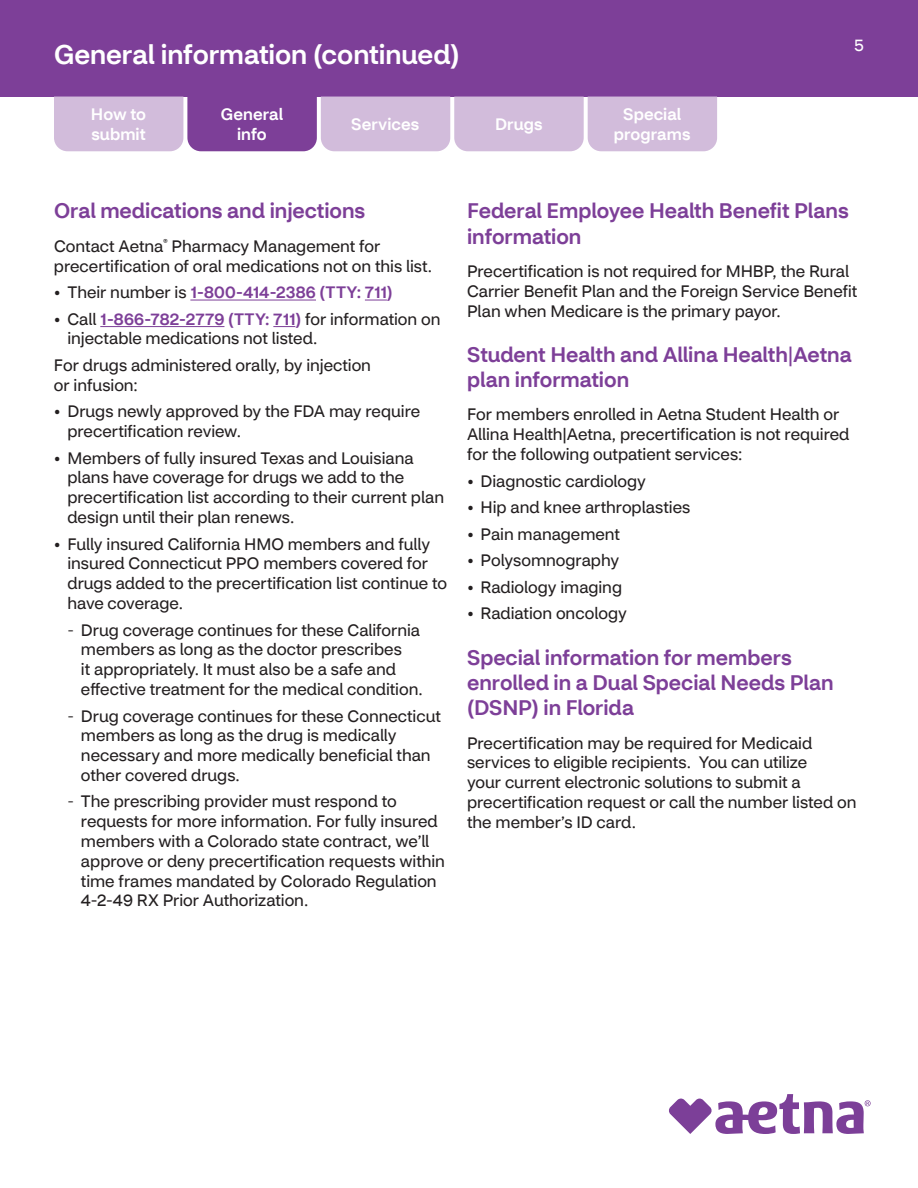
<style>
.page{position:relative;width:918px;height:1188px;background:#fff}
.page>*{position:absolute;margin:0;border:0;box-sizing:border-box;transform-origin:0 0}
.t1{font:500 27px "CVS Health Sans";color:#fff}
.t2{font:500 21px/25.2px "CVS Health Sans";color:#7d3f98}
.t3{font:16.5px/19.8px "CVS Health Sans";color:#231f20}
.t4{font:500 16.5px/19.5px "CVS Health Sans";letter-spacing:.005em;color:#fff;text-align:center}
.t5{font:500 16.5px "CVS Health Sans";color:#7d3f98}
.t6{font:16.5px "CVS Health Sans";color:#fff}
.s1{color:#231f20}
.s2{font-weight:400;color:#231f20}
.s3{font-weight:500}
.s4{font-weight:500;color:#7d3f98}
.s5{font-weight:300}
.s6{font-weight:400}
</style>
<div class="page">
<div style="left:0;top:0;width:918px;height:97px;background:#7d3f98"></div>
<svg style="left:669px;top:1094px;width:202px;height:40px"></svg>
<hr style="left:190px;top:300px;width:126px;height:1px;background:#7d3f98">
<svg style="left:365px;top:300px;width:22px;height:1px"></svg>
<hr style="left:100px;top:326px;width:124px;height:1px;background:#7d3f98">
<svg style="left:273px;top:326px;width:22px;height:1px"></svg>
<svg style="left:54px;top:97px;width:663px;height:54px;background:#c3a6cf"></svg>
<h1 class="t1" style="left:54px;top:38px;width:407px">General information (continued)</h1>
<p class="t4" style="left:91px;top:105px;width:57px;text-align:left">How to submit</p>
<p class="t4" style="left:221px;top:105px;width:64px">General info</p>
<p class="t4" style="left:351px;top:115px;width:70px">Services</p>
<p class="t4" style="left:495px;top:115px;width:49px">Drugs</p>
<p class="t4" style="left:614px;top:105px;width:78px">Special programs</p>
<p class="t6" style="left:854px;top:35px;width:11px">5</p>
<h3 class="t2" style="left:54px;top:199px;width:313px">Oral medications and injections</h3>
<p class="t3" style="left:54px;top:236px;width:380px">Contact Aetna<sup>®</sup> Pharmacy Management for precertification of oral medications not on this list.</p>
<p class="t5" style="left:54px;top:282px;width:340px"><span class="s1">•</span> <span class="s2">Their number is</span> 1-800-414-2386 (TTY: 711)</p>
<p class="t3" style="left:67px;top:309px;width:375px;text-indent:-13px"><span class="s3">•</span> Call <span class="s4">1-866-782-2779 (TTY: 711)</span> for information on injectable medications not listed.</p>
<p class="t3" style="left:54px;top:355px;width:319px">For drugs administered orally, by injection or infusion:</p>
<p class="t3" style="left:67px;top:402px;width:354px;text-indent:-13px"><span class="s3">•</span> Drugs newly approved by the FDA may require precertification review.</p>
<p class="t3" style="left:67px;top:448px;width:378px;text-indent:-13px"><span class="s3">•</span> Members of fully insured Texas and Louisiana plans have coverage for drugs we add to the precertification list according to their current plan design until their plan renews.</p>
<p class="t3" style="left:67px;top:534px;width:381px;text-indent:-13px"><span class="s3">•</span> Fully insured California HMO members and fully insured Connecticut PPO members covered for drugs added to the precertification list continue to have coverage.</p>
<p class="t3" style="left:81px;top:620px;width:343px;text-indent:-14px"><span class="s5">-</span> Drug coverage continues for these California members as long as the doctor prescribes<br>it appropriately. It must also be a safe and effective treatment for the medical condition.</p>
<p class="t3" style="left:81px;top:706px;width:361px;text-indent:-13px"><span class="s5">-</span> Drug coverage continues for these Connecticut members as long as the drug is medically necessary and more medically beneficial than other covered drugs.</p>
<p class="t3" style="left:81px;top:792px;width:365px;text-indent:-13px"><span class="s5">-</span> The prescribing provider must respond to requests for more information. For fully insured members with a Colorado state contract, we’ll approve or deny precertification requests within time frames mandated by Colorado Regulation 4-2-49 RX Prior Authorization.</p>
<h3 class="t2" style="left:467px;top:199px;width:383px">Federal Employee Health Benefit Plans information</h3>
<p class="t3" style="left:467px;top:261px;width:392px">Precertification is not required for MHBP, the Rural<br>Carrier Benefit Plan and the Foreign Service Benefit<br>Plan when Medicare is the primary payor.</p>
<h3 class="t2" style="left:467px;top:342px;width:386px">Student Health and Allina Health<span class="s6">|</span>Aetna plan information</h3>
<p class="t3" style="left:467px;top:405px;width:384px">For members enrolled in Aetna Student Health or<br>Allina Health|Aetna, precertification is not required for the following outpatient services:</p>
<p class="t3" style="left:467px;top:471px;width:181px"><span class="s3">•</span> Diagnostic cardiology</p>
<p class="t3" style="left:467px;top:498px;width:225px"><span class="s3">•</span> Hip and knee arthroplasties</p>
<p class="t3" style="left:467px;top:524px;width:154px"><span class="s3">•</span> Pain management</p>
<p class="t3" style="left:467px;top:551px;width:154px"><span class="s3">•</span> Polysomnography</p>
<p class="t3" style="left:467px;top:577px;width:156px"><span class="s3">•</span> Radiology imaging</p>
<p class="t3" style="left:467px;top:604px;width:161px"><span class="s3">•</span> Radiation oncology</p>
<h3 class="t2" style="left:467px;top:645px;width:368px">Special information for members enrolled in a Dual Special Needs Plan (DSNP) in Florida</h3>
<p class="t3" style="left:467px;top:733px;width:391px">Precertification may be required for Medicaid services to eligible recipients. You can utilize<br>your current electronic solutions to submit a precertification request or call the number listed on the member’s ID card.</p>
</div>
